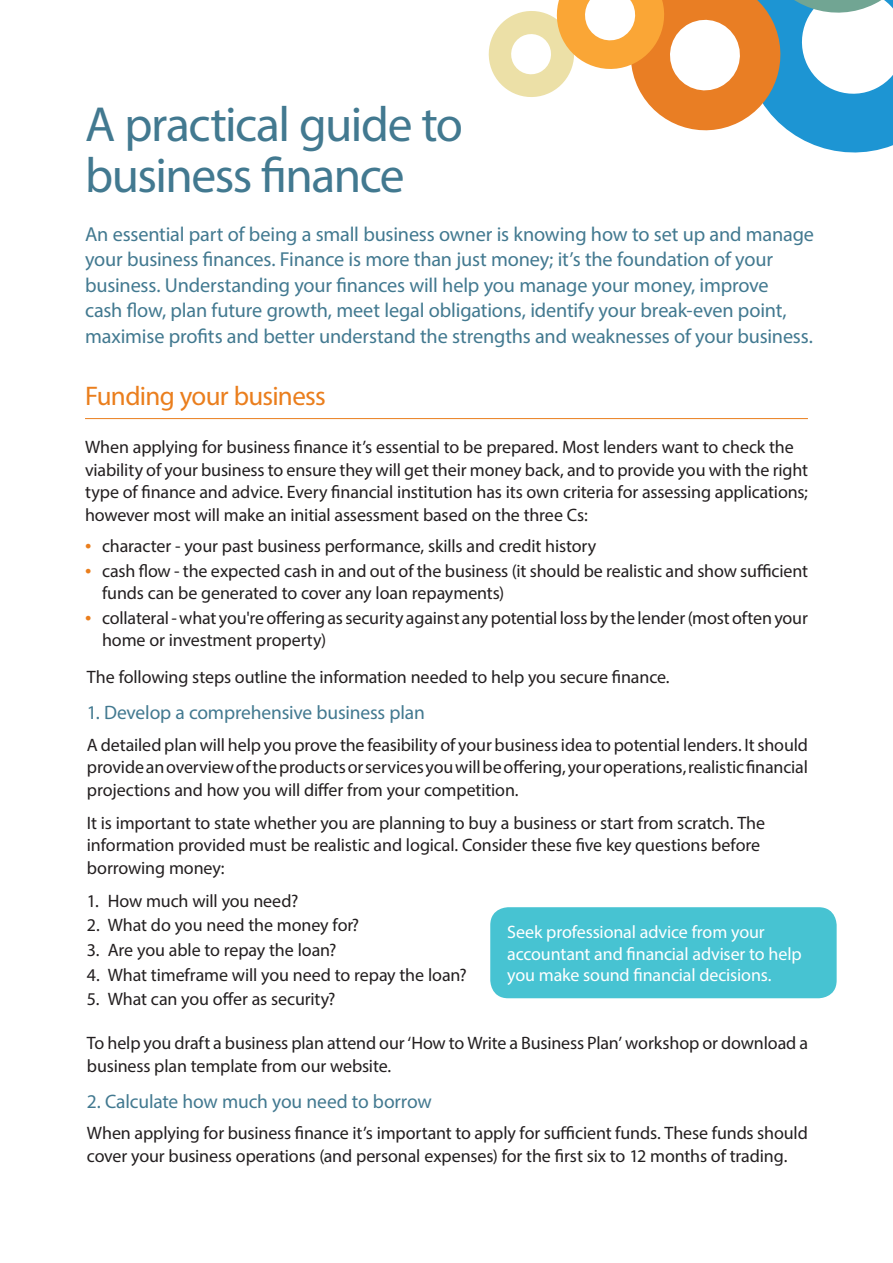
<style>
.page{position:relative;width:893px;height:1263px;background:#fff}
.page>*{position:absolute;margin:0;border:0;box-sizing:border-box;transform-origin:0 0}
._1__Header__L1{font:49.5px/51px "Myriad Pro";letter-spacing:-.03em;color:#427990}
._2__Subheader__L2{font:27px "Myriad Pro";letter-spacing:-.025em;color:#ea7e1d}
._4__Intro_Copy{font:20.25px/25.5px "Myriad Pro";letter-spacing:-.01em;color:#427990}
._3__Subhead__L3{font:19.5px "Myriad Pro";letter-spacing:-.01em;color:#427990}
._5__Body_Copy__no_af{font:18px/22.5px "Myriad Pro";letter-spacing:-.01em;color:#231f20}
._5__Body_Copy{font:18px/22.5px "Myriad Pro";letter-spacing:-.01em;color:#231f20}
._6__Bullets_L1{font:18px/22.5px "Myriad Pro";letter-spacing:-.01em;color:#231f20}
._7__Tab_Text{font:18px "Myriad Pro";letter-spacing:-.005em;color:#231f20}
._6__Bullets_L1__last{font:18px/22.5px "Myriad Pro";letter-spacing:-.01em;color:#231f20}
._6__White_Bullets{font:18px/21.8px "Myriad Pro";letter-spacing:-.01em;color:#fff}
._7__Tab_Text__last{font:18px "Myriad Pro";letter-spacing:-.005em;color:#231f20}
.s1{font-size:22.5px;color:#ea7e1d}
</style>
<div class="page">
<svg style="left:488px;top:0;width:405px;height:153px"></svg>
<hr style="left:85px;top:418px;width:723px;height:1px;background:#ea7e1d">
<div style="left:490px;top:907px;width:347px;height:91px;background:#47c3d2;border-radius:18px"></div>
<h1 class="_1__Header__L1" style="left:85px;top:98px;width:380px">A practical guide to business finance</h1>
<p class="_4__Intro_Copy" style="left:85px;top:221px;width:730px">An essential part of being a small business owner is knowing how to set up and manage your business finances. Finance is more than just money; it’s the foundation of your business. Understanding your finances will help you manage your money, improve<br>cash flow, plan future growth, meet legal obligations, identify your break-even point, maximise profits and better understand the strengths and weaknesses of your business.</p>
<h2 class="_2__Subheader__L2" style="left:85px;top:380px;width:242px">Funding your business</h2>
<p class="_5__Body_Copy__no_af" style="left:85px;top:436px;width:724px">When applying for business finance it’s essential to be prepared. Most lenders want to check the viability of your business to ensure they will get their money back, and to provide you with the right type of finance and advice. Every financial institution has its own criteria for assessing applications; however most will make an initial assessment based on the three Cs:</p>
<p class="_6__Bullets_L1" style="left:85px;top:534px;width:513px"><span class="s1">•</span> character - your past business performance, skills and credit history</p>
<p class="_6__Bullets_L1" style="left:102px;top:559px;width:707px;text-indent:-17px"><span class="s1">•</span> cash flow - the expected cash in and out of the business (it should be realistic and show sufficient funds can be generated to cover any loan repayments)</p>
<p class="_6__Bullets_L1__last" style="left:102px;top:606px;width:707px;text-indent:-17px"><span class="s1">•</span> collateral - what you're offering as security against any potential loss by the lender (most often your home or investment property)</p>
<p class="_5__Body_Copy__no_af" style="left:87px;top:665px;width:584px">The following steps outline the information needed to help you secure finance.</p>
<h6 class="_3__Subhead__L3" style="left:87px;top:701px;width:339px">1. Develop a comprehensive business plan</h6>
<p class="_5__Body_Copy__no_af" style="left:87px;top:733px;width:722px;text-align:justify">A detailed plan will help you prove the feasibility of your business idea to potential lenders. It should provide an overview of the products or services you will be offering, your operations, realistic financial projections and how you will differ from your competition.</p>
<p class="_5__Body_Copy__no_af" style="left:87px;top:811px;width:680px">It is important to state whether you are planning to buy a business or start from scratch. The information provided must be realistic and logical. Consider these five key questions before borrowing money:</p>
<p class="_7__Tab_Text" style="left:87px;top:890px;width:213px">1. How much will you need?</p>
<p class="_7__Tab_Text" style="left:87px;top:914px;width:274px">2. What do you need the money for?</p>
<p class="_7__Tab_Text" style="left:87px;top:939px;width:251px">3. Are you able to repay the loan?</p>
<p class="_7__Tab_Text" style="left:87px;top:963px;width:381px">4. What timeframe will you need to repay the loan?</p>
<p class="_7__Tab_Text__last" style="left:87px;top:988px;width:250px">5. What can you offer as security?</p>
<p class="_5__Body_Copy" style="left:87px;top:1031px;width:723px">To help you draft a business plan attend our ‘How to Write a Business Plan’ workshop or download a business plan template from our website.</p>
<h6 class="_3__Subhead__L3" style="left:87px;top:1089px;width:346px">2. Calculate how much you need to borrow</h6>
<p class="_5__Body_Copy" style="left:87px;top:1121px;width:722px">When applying for business finance it’s important to apply for sufficient funds. These funds should cover your business operations (and personal expenses) for the first six to 12 months of trading.</p>
<h6 class="_6__White_Bullets" style="left:507px;top:920px;width:296px">Seek professional advice from your accountant and financial adviser to help you make sound financial decisions.</h6>
</div>
